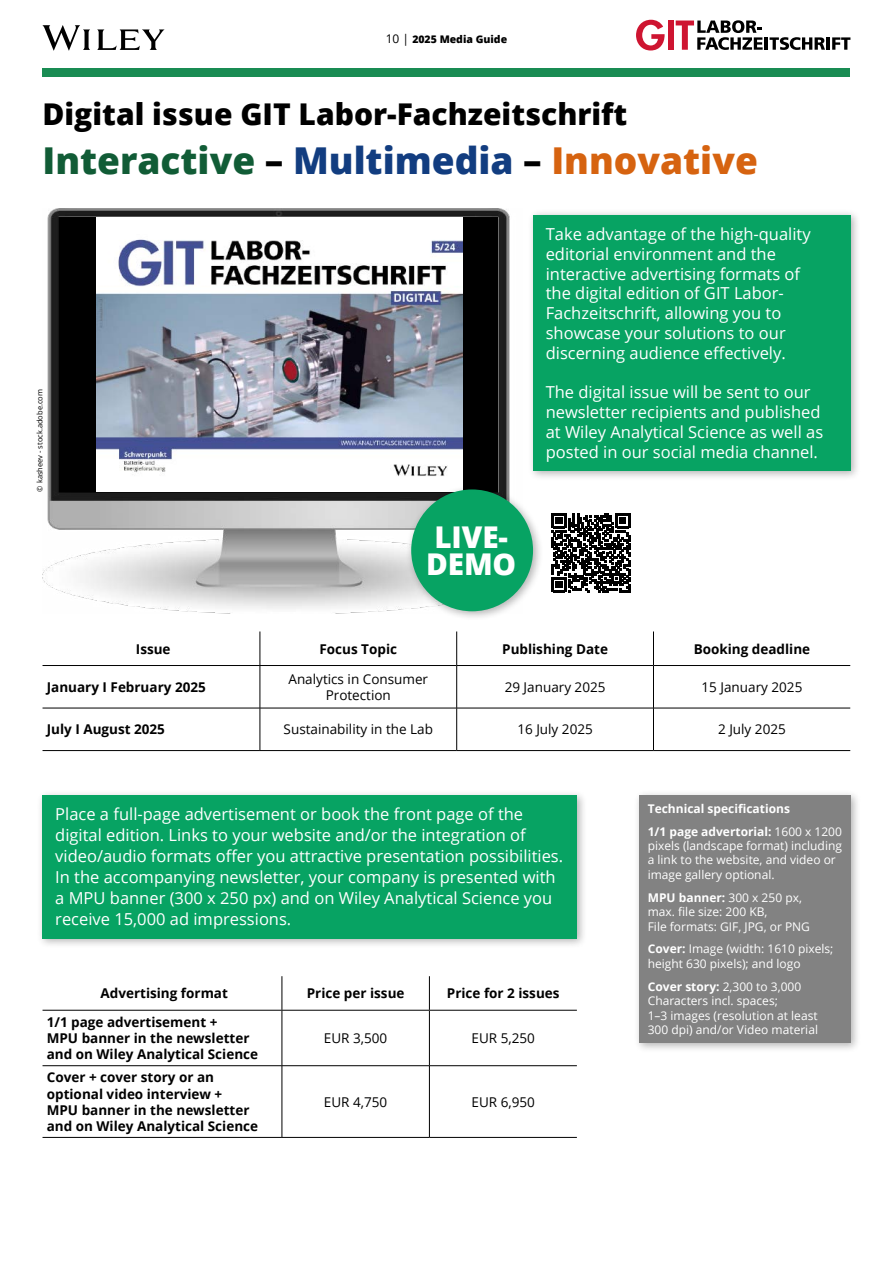
<style>
.page{position:relative;width:893px;height:1263px;background:#fff}
.page>*{position:absolute;margin:0;border:0;box-sizing:border-box;transform-origin:0 0}
.t1{font:800 37.05px "Open Sans";color:#115c36}
.t2{font:800 30px "Open Sans";color:#000}
.t3{font:800 30px/27px "Open Sans";letter-spacing:-.005em;color:#fff}
.t4{font:16.5px/19.8px "Open Sans";color:#fff}
.t5{font:700 13.5px/16.2px "Open Sans";color:#000}
.t6{font:13.5px/16.2px "Open Sans";color:#000;text-align:center}
.t7{font:12px/14.4px "Open Sans";color:#fff}
.t8{font:700 12px/23px "Open Sans";color:#fff}
.t9{font:800 10.5px "Open Sans";color:#000}
.t10{font:7.5px "Open Sans";color:#000}
.s1{font-weight:400;font-size:12px}
.s2{color:#000}
.s3{color:#123d80}
.s4{color:#d66310}
.s5{font-weight:400}
.s6{font-weight:700}
</style>
<div class="page">
<svg style="left:636px;top:20px;width:29px;height:31px"></svg>
<div style="left:668px;top:21px;width:5px;height:29px;background:#ce1531"></div>
<svg style="left:676px;top:20px;width:149px;height:30px"></svg>
<hr style="left:826px;top:37px;width:4px;height:13px;background:#000">
<svg style="left:832px;top:37px;width:18px;height:13px"></svg>
<div style="left:43px;top:68px;width:807px;height:9px;background:#198c53"></div>
<svg style="left:43px;top:25px;width:121px;height:26px"></svg>
<img style="left:43px;top:208px;width:467px;height:405px">
<div style="left:527px;top:208px;width:334px;height:273px;background:#000;opacity:.3"></div>
<div style="left:533px;top:215px;width:317px;height:255px;background:#07a363"></div>
<div style="left:36px;top:789px;width:551px;height:160px;background:#000;opacity:.3"></div>
<div style="left:43px;top:795px;width:534px;height:143px;background:#07a363"></div>
<div style="left:633px;top:789px;width:228px;height:264px;background:#000;opacity:.3"></div>
<div style="left:639px;top:795px;width:211px;height:247px;background:#828282"></div>
<svg style="left:551px;top:513px;width:79px;height:79px"></svg>
<hr style="left:260px;top:666px;width:1px;height:42px;background:#000">
<hr style="left:456px;top:666px;width:1px;height:42px;background:#000">
<hr style="left:653px;top:666px;width:1px;height:42px;background:#000">
<hr style="left:260px;top:708px;width:1px;height:42px;background:#000">
<hr style="left:456px;top:708px;width:1px;height:42px;background:#000">
<hr style="left:653px;top:708px;width:1px;height:42px;background:#000">
<hr style="left:260px;top:631px;width:1px;height:34px;background:#000">
<hr style="left:456px;top:631px;width:1px;height:34px;background:#000">
<hr style="left:653px;top:631px;width:1px;height:34px;background:#000">
<hr style="left:43px;top:708px;width:217px;height:1px;background:#000">
<hr style="left:260px;top:708px;width:197px;height:1px;background:#000">
<hr style="left:457px;top:708px;width:196px;height:1px;background:#000">
<hr style="left:653px;top:708px;width:197px;height:1px;background:#000">
<hr style="left:43px;top:750px;width:217px;height:1px;background:#000">
<hr style="left:260px;top:750px;width:197px;height:1px;background:#000">
<hr style="left:457px;top:750px;width:196px;height:1px;background:#000">
<hr style="left:653px;top:750px;width:197px;height:1px;background:#000">
<hr style="left:43px;top:665px;width:217px;height:1px;background:#000">
<hr style="left:260px;top:665px;width:197px;height:1px;background:#000">
<hr style="left:457px;top:665px;width:196px;height:1px;background:#000">
<hr style="left:653px;top:665px;width:197px;height:1px;background:#000">
<hr style="left:282px;top:1010px;width:1px;height:55px;background:#000">
<hr style="left:429px;top:1010px;width:1px;height:55px;background:#000">
<hr style="left:282px;top:1066px;width:1px;height:71px;background:#000">
<hr style="left:429px;top:1066px;width:1px;height:71px;background:#000">
<hr style="left:282px;top:976px;width:1px;height:34px;background:#000">
<hr style="left:429px;top:976px;width:1px;height:34px;background:#000">
<hr style="left:43px;top:1065px;width:239px;height:1px;background:#000">
<hr style="left:282px;top:1065px;width:147px;height:1px;background:#000">
<hr style="left:429px;top:1065px;width:148px;height:1px;background:#000">
<hr style="left:43px;top:1137px;width:239px;height:1px;background:#000">
<hr style="left:282px;top:1137px;width:147px;height:1px;background:#000">
<hr style="left:429px;top:1137px;width:148px;height:1px;background:#000">
<hr style="left:43px;top:1010px;width:239px;height:1px;background:#000">
<hr style="left:282px;top:1010px;width:147px;height:1px;background:#000">
<hr style="left:429px;top:1010px;width:148px;height:1px;background:#000">
<img style="left:96px;top:217px;width:366px;height:275px">
<div style="left:405px;top:483px;width:138px;height:139px;background:#000;opacity:.3"></div>
<div style="left:411px;top:489px;width:122px;height:122px;background:#07a363;border-radius:50%"></div>
<p class="t9" style="left:386px;top:31px;width:123px"><span class="s1">10 |</span> 2025 Media Guide</p>
<h2 class="t2" style="left:43px;top:91px;width:586px">Digital issue GIT Labor-Fachzeitschrift</h2>
<h1 class="t1" style="left:43px;top:133px;width:717px">Interactive <span class="s2">–</span> <span class="s3">Multimedia</span> <span class="s2">–</span> <span class="s4">Innovative</span></h1>
<p class="t10" style="left:35px;top:491px;width:104px;rotate:-90deg">© kasheev - stock.adobe.com</p>
<h2 class="t3" style="left:426px;top:522px;width:92px">LIVE-<br>DEMO</h2>
<p class="t4" style="left:546px;top:224px;width:267px">Take advantage of the high-quality editorial environment and the interactive advertising formats of the digital edition of GIT Labor-Fachzeitschrift, allowing you to showcase your solutions to our discerning audience effectively.</p>
<p class="t4" style="left:546px;top:382px;width:279px">The digital issue will be sent to our newsletter recipients and published at Wiley Analytical Science as well as posted in our social media channel.</p>
<p class="t5" style="left:136px;top:640px;width:36px">Issue</p>
<p class="t5" style="left:320px;top:640px;width:79px">Focus Topic</p>
<p class="t5" style="left:502px;top:640px;width:107px">Publishing Date</p>
<p class="t5" style="left:694px;top:640px;width:118px">Booking deadline</p>
<p class="t5" style="left:47px;top:679px;width:161px">January I February 2025</p>
<p class="t6" style="left:288px;top:670px;width:141px">Analytics in Consumer<br>Protection</p>
<p class="t6" style="left:505px;top:679px;width:102px">29 January 2025</p>
<p class="t6" style="left:701px;top:679px;width:102px">15 January 2025</p>
<p class="t5" style="left:47px;top:721px;width:120px">July I August 2025</p>
<p class="t6" style="left:284px;top:721px;width:151px">Sustainability in the Lab</p>
<p class="t6" style="left:517px;top:721px;width:77px">16 July 2025</p>
<p class="t6" style="left:718px;top:721px;width:69px">2 July 2025</p>
<p class="t4" style="left:55px;top:803px;width:509px;line-height:21px">Place a full-page advertisement or book the front page of the digital edition. Links to your website and/or the integration of video/audio formats offer you attractive presentation possibilities.<br>In the accompanying newsletter, your company is presented with a MPU banner (300 x 250 px) and on Wiley Analytical Science you receive 15,000 ad impressions.</p>
<p class="t8" style="left:648px;top:797px;width:196px">Technical specifications<br>1/1 page advertorial: <span class="s5">1600 x 1200</span></p>
<p class="t7" style="left:648px;top:838px;width:196px">pixels (landscape format) including a link to the website, and video or image gallery optional.</p>
<p class="t7" style="left:648px;top:890px;width:164px"><span class="s6">MPU banner:</span> 300 x 250 px, max. file size: 200 KB,<br>File formats: GIF, JPG, or PNG</p>
<p class="t7" style="left:648px;top:942px;width:187px"><span class="s6">Cover:</span> Image (width: 1610 pixels; height 630 pixels); and logo</p>
<p class="t7" style="left:648px;top:979px;width:172px"><span class="s6">Cover story:</span> 2,300 to 3,000<br>Characters incl. spaces;<br>1–3 images (resolution at least<br>300 dpi) and/or Video material</p>
<p class="t5" style="left:101px;top:985px;width:129px">Advertising format</p>
<p class="t5" style="left:307px;top:985px;width:99px">Price per issue</p>
<p class="t5" style="left:447px;top:985px;width:114px">Price for 2 issues</p>
<p class="t5" style="left:47px;top:1013px;width:213px">1/1 page advertisement +<br>MPU banner in the newsletter and on Wiley Analytical Science</p>
<p class="t6" style="left:324px;top:1030px;width:65px">EUR 3,500</p>
<p class="t6" style="left:472px;top:1030px;width:65px">EUR 5,250</p>
<p class="t5" style="left:47px;top:1069px;width:213px">Cover + cover story or an optional video interview +<br>MPU banner in the newsletter and on Wiley Analytical Science</p>
<p class="t6" style="left:324px;top:1093px;width:65px">EUR 4,750</p>
<p class="t6" style="left:472px;top:1093px;width:65px">EUR 6,950</p>
</div>
